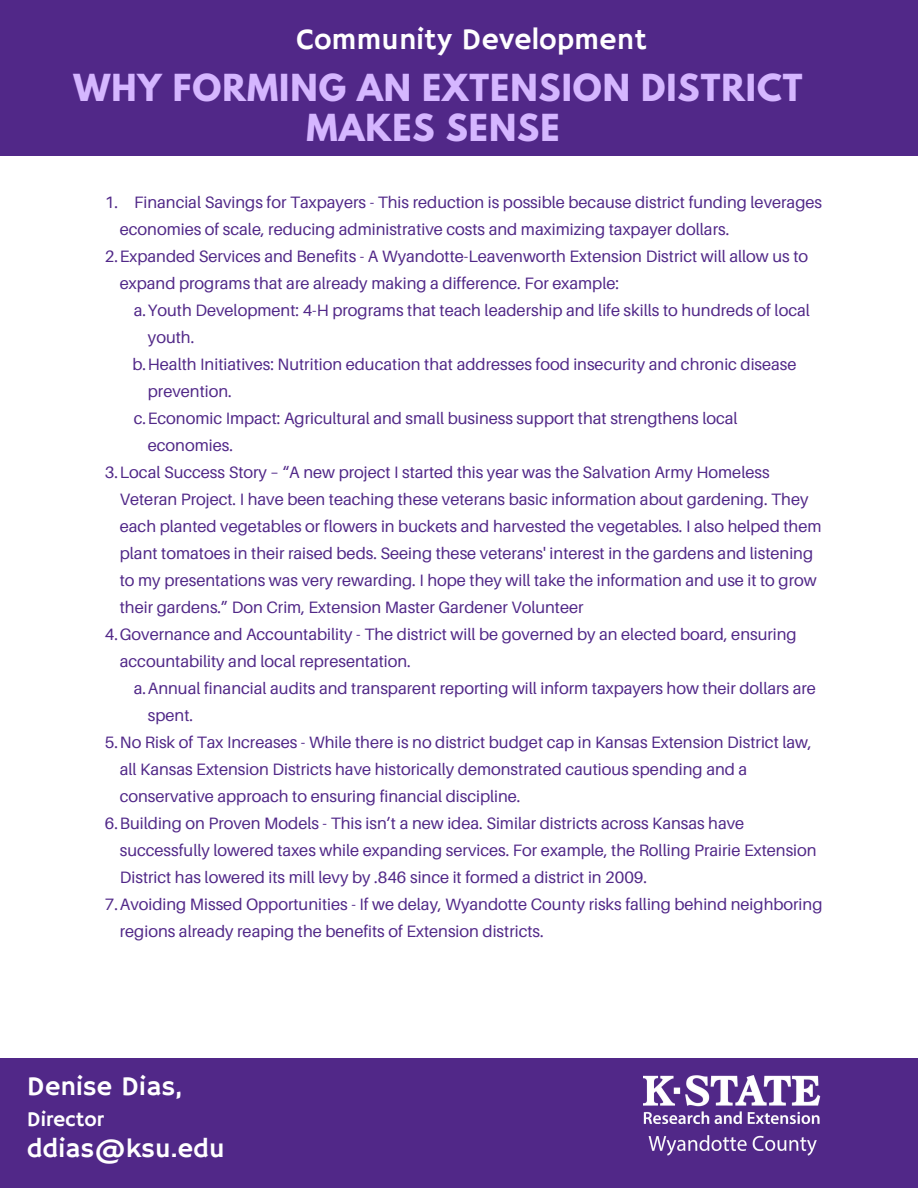
<style>
.page{position:relative;width:918px;height:1188px;background:#fff}
.page>*{position:absolute;margin:0;border:0;box-sizing:border-box;transform-origin:0 0}
.t1{font:700 33px/40.5px "League Spartan";letter-spacing:.03em;color:#d5b6ff;text-align:center}
.t2{font:30px "Hammersmith One";color:#fff}
.t3{font:27px "Hammersmith One";color:#fff}
.t4{font:21px "Hammersmith One";color:#fff}
.t5{font:16.5px/27px "Aileron";color:#512888}
</style>
<div class="page">
<div style="left:0;top:0;width:918px;height:156px;background:#512888"></div>
<div style="left:0;top:1059px;width:918px;height:129px;background:#512888"></div>
<img style="left:643px;top:1075px;width:178px;height:49px">
<img style="left:643px;top:1116px;width:173px;height:40px">
<p class="t2" style="left:297px;top:22px;width:352px">Community Development</p>
<p class="t1" style="left:73px;top:72px;width:731px">WHY FORMING AN EXTENSION DISTRICT<br>MAKES SENSE</p>
<p class="t5" style="left:120px;top:188px;width:704px;text-indent:14px">Financial Savings for Taxpayers - This reduction is possible because district funding leverages economies of scale, reducing administrative costs and maximizing taxpayer dollars.</p>
<p class="t5" style="left:105px;top:188px;width:15px">1.</p>
<h2 class="t5" style="left:120px;top:242px;width:690px;text-indent:-15px">2.Expanded Services and Benefits - A Wyandotte-Leavenworth Extension District will allow us to expand programs that are already making a difference. For example:</h2>
<h1 class="t5" style="left:148px;top:296px;width:664px;text-indent:-14px">a.Youth Development: 4-H programs that teach leadership and life skills to hundreds of local youth.</h1>
<p class="t5" style="left:148px;top:350px;width:650px;text-indent:-15px">b.Health Initiatives: Nutrition education that addresses food insecurity and chronic disease prevention.</p>
<p class="t5" style="left:148px;top:404px;width:591px;text-indent:-14px">c.Economic Impact: Agricultural and small business support that strengthens local economies.</p>
<p class="t5" style="left:120px;top:458px;width:703px;text-indent:-15px">3.Local Success Story – “A new project I started this year was the Salvation Army Homeless Veteran Project. I have been teaching these veterans basic information about gardening. They each planted vegetables or flowers in buckets and harvested the vegetables. I also helped them plant tomatoes in their raised beds. Seeing these veterans' interest in the gardens and listening to my presentations was very rewarding. I hope they will take the information and use it to grow their gardens.” Don Crim, Extension Master Gardener Volunteer</p>
<p class="t5" style="left:120px;top:620px;width:678px;text-indent:-15px">4.Governance and Accountability - The district will be governed by an elected board, ensuring accountability and local representation.</p>
<p class="t5" style="left:148px;top:674px;width:670px;text-indent:-14px">a.Annual financial audits and transparent reporting will inform taxpayers how their dollars are spent.</p>
<p class="t5" style="left:120px;top:728px;width:693px;text-indent:-15px">5.No Risk of Tax Increases - While there is no district budget cap in Kansas Extension District law, all Kansas Extension Districts have historically demonstrated cautious spending and a conservative approach to ensuring financial discipline.</p>
<p class="t5" style="left:120px;top:809px;width:698px;text-indent:-15px">6.Building on Proven Models - This isn’t a new idea. Similar districts across Kansas have successfully lowered taxes while expanding services. For example, the Rolling Prairie Extension<br>District has lowered its mill levy by .846 since it formed a district in 2009.</p>
<p class="t5" style="left:120px;top:890px;width:704px;text-indent:-15px">7.Avoiding Missed Opportunities - If we delay, Wyandotte County risks falling behind neighboring regions already reaping the benefits of Extension districts.</p>
<p class="t3" style="left:27px;top:1071px;width:157px">Denise Dias,</p>
<p class="t4" style="left:27px;top:1107px;width:79px">Director</p>
<p class="t3" style="left:27px;top:1133px;width:199px">ddias@ksu.edu</p>
</div>
